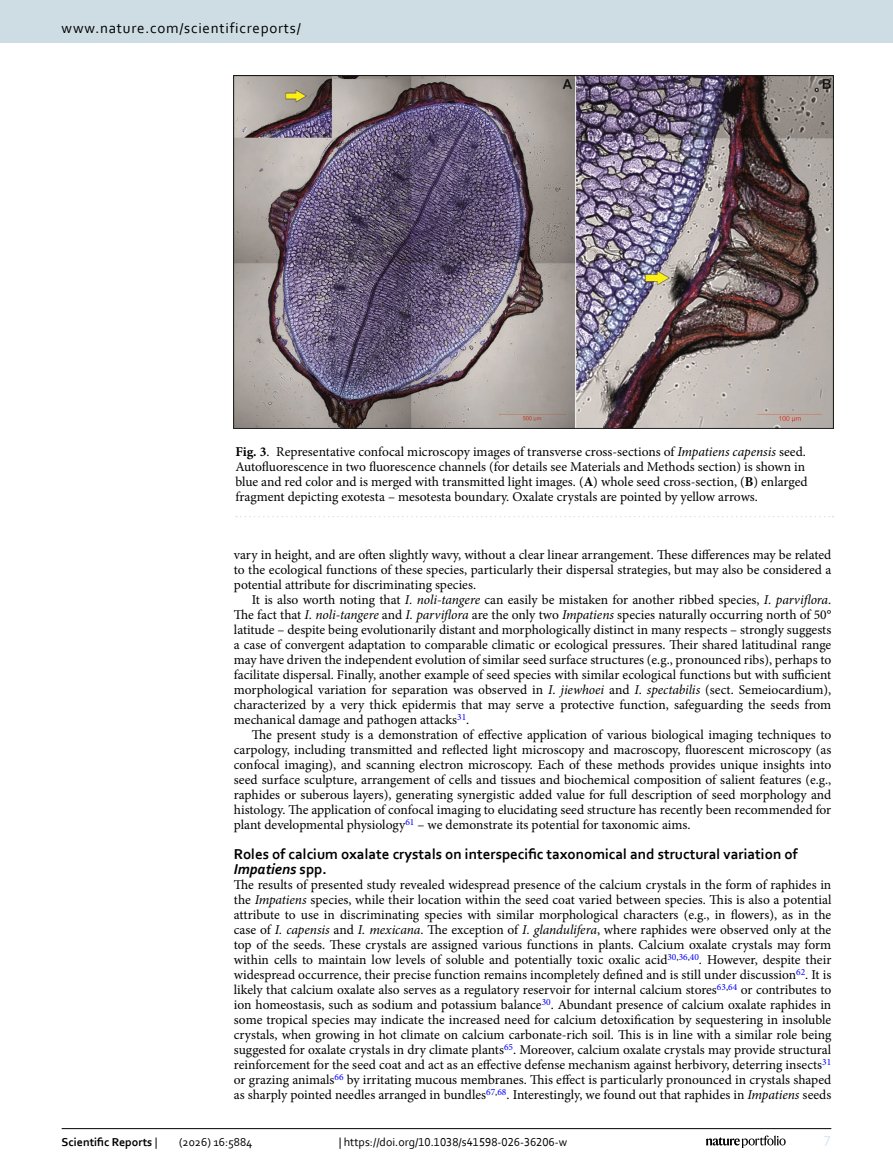
<style>
.page{position:relative;width:893px;height:1174px;background:#fff}
.page>*{position:absolute;margin:0;border:0;box-sizing:border-box;transform-origin:0 0}
.Head_2{font:700 15px/15px "Corbel";color:#000}
.t1{font:15px "Corbel";letter-spacing:.05em;color:#000}
.t2{font:15px "Corbel";color:#d9e4eb}
.Body_Text_Indent{font:13.5px/15px "Minion Pro";color:#000;text-align:justify}
.Body_Text{font:13.5px/15px "Minion Pro";color:#000;text-align:justify}
.Figure_Caption{font:13.5px/15px "Minion Pro";color:#000}
.t3{font:12px "Corbel";color:#000}
.t4{font:700 12px "Corbel";color:#000}
.s1{font-weight:700}
.s2{font-style:italic}
.s3{font-weight:400}
</style>
<div class="page">
<img style="left:234px;top:76px;width:599px;height:352px">
<svg style="left:236px;top:516px;width:598px;height:1px"></svg>
<hr style="left:62px;top:1128px;width:769px;height:1px;background:#000">
<svg style="left:706px;top:1135px;width:80px;height:12px"></svg>
<div style="left:0;top:0;width:893px;height:43px;background:#cedde4"></div>
<p class="t1" style="left:62px;top:18px;width:241px">www.nature.com/scientificreports/</p>
<p class="Figure_Caption" style="left:235px;top:444px;width:574px"><span class="s1">Fig. 3</span>. Representative confocal microscopy images of transverse cross-sections of <span class="s2">Impatiens capensis</span> seed.<br>Autofluorescence in two fluorescence channels (for details see Materials and Methods section) is shown in blue and red color and is merged with transmitted light images. (<span class="s1">A</span>) whole seed cross-section, (<span class="s1">B</span>) enlarged fragment depicting exotesta – mesotesta boundary. Oxalate crystals are pointed by yellow arrows.</p>
<p class="Body_Text_Indent" style="left:234px;top:547px;width:599px">vary in height, and are often slightly wavy, without a clear linear arrangement. These differences may be related to the ecological functions of these species, particularly their dispersal strategies, but may also be considered a potential attribute for discriminating species.</p>
<p class="Body_Text_Indent" style="left:234px;top:592px;width:599px;text-indent:18px">It is also worth noting that <span class="s2">I. noli-tangere</span> can easily be mistaken for another ribbed species, <span class="s2">I. parviflora</span>.<br>The fact that <span class="s2">I. noli-tangere</span> and <span class="s2">I. parviflora</span> are the only two <span class="s2">Impatiens</span> species naturally occurring north of 50° latitude – despite being evolutionarily distant and morphologically distinct in many respects – strongly suggests a case of convergent adaptation to comparable climatic or ecological pressures. Their shared latitudinal range may have driven the independent evolution of similar seed surface structures (e.g., pronounced ribs), perhaps to facilitate dispersal. Finally, another example of seed species with similar ecological functions but with sufficient morphological variation for separation was observed in <span class="s2">I</span>. <span class="s2">jiewhoei</span> and <span class="s2">I</span>. <span class="s2">spectabilis</span> (sect. Semeiocardium), characterized by a very thick epidermis that may serve a protective function, safeguarding the seeds from mechanical damage and pathogen attacks<sup>31</sup>.</p>
<p class="Body_Text_Indent" style="left:234px;top:727px;width:599px;text-indent:18px">The present study is a demonstration of effective application of various biological imaging techniques to carpology, including transmitted and reflected light microscopy and macroscopy, fluorescent microscopy (as confocal imaging), and scanning electron microscopy. Each of these methods provides unique insights into seed surface sculpture, arrangement of cells and tissues and biochemical composition of salient features (e.g., raphides or suberous layers), generating synergistic added value for full description of seed morphology and histology. The application of confocal imaging to elucidating seed structure has recently been recommended for plant developmental physiology<sup>61</sup> – we demonstrate its potential for taxonomic aims.</p>
<p class="Head_2" style="left:234px;top:846px;width:565px">Roles of calcium oxalate crystals on interspecific taxonomical and structural variation of<br><span class="s2">Impatiens</span> spp.</p>
<p class="Body_Text" style="left:234px;top:877px;width:599px">The results of presented study revealed widespread presence of the calcium crystals in the form of raphides in the <span class="s2">Impatiens</span> species, while their location within the seed coat varied between species. This is also a potential attribute to use in discriminating species with similar morphological characters (e.g., in flowers), as in the case of <span class="s2">I. capensis</span> and <span class="s2">I. mexicana</span>. The exception of <span class="s2">I. glandulifera</span>, where raphides were observed only at the top of the seeds. These crystals are assigned various functions in plants. Calcium oxalate crystals may form within cells to maintain low levels of soluble and potentially toxic oxalic acid<sup>30</sup><sup>,</sup><sup>36</sup><sup>,</sup><sup>40</sup>. However, despite their widespread occurrence, their precise function remains incompletely defined and is still under discussion<sup>62</sup>. It is likely that calcium oxalate also serves as a regulatory reservoir for internal calcium stores<sup>63</sup><sup>,</sup><sup>64</sup> or contributes to ion homeostasis, such as sodium and potassium balance<sup>30</sup>. Abundant presence of calcium oxalate raphides in some tropical species may indicate the increased need for calcium detoxification by sequestering in insoluble crystals, when growing in hot climate on calcium carbonate-rich soil. This is in line with a similar role being suggested for oxalate crystals in dry climate plants<sup>65</sup>. Moreover, calcium oxalate crystals may provide structural reinforcement for the seed coat and act as an effective defense mechanism against herbivory, deterring insects<sup>31 </sup>or grazing animals<sup>66</sup> by irritating mucous membranes. This effect is particularly pronounced in crystals shaped as sharply pointed needles arranged in bundles<sup>67</sup><sup>,</sup><sup>68</sup>. Interestingly, we found out that raphides in <span class="s2">Impatiens</span> seeds</p>
<p class="t4" style="left:62px;top:1134px;width:97px">Scientific Reports <span class="s3">|</span></p>
<p class="t3" style="left:179px;top:1134px;width:75px">(2026) 16:5884</p>
<p class="t3" style="left:339px;top:1134px;width:230px">| https://doi.org/10.1038/s41598-026-36206-w</p>
<p class="t2" style="left:824px;top:1132px;width:9px">7</p>
</div>
